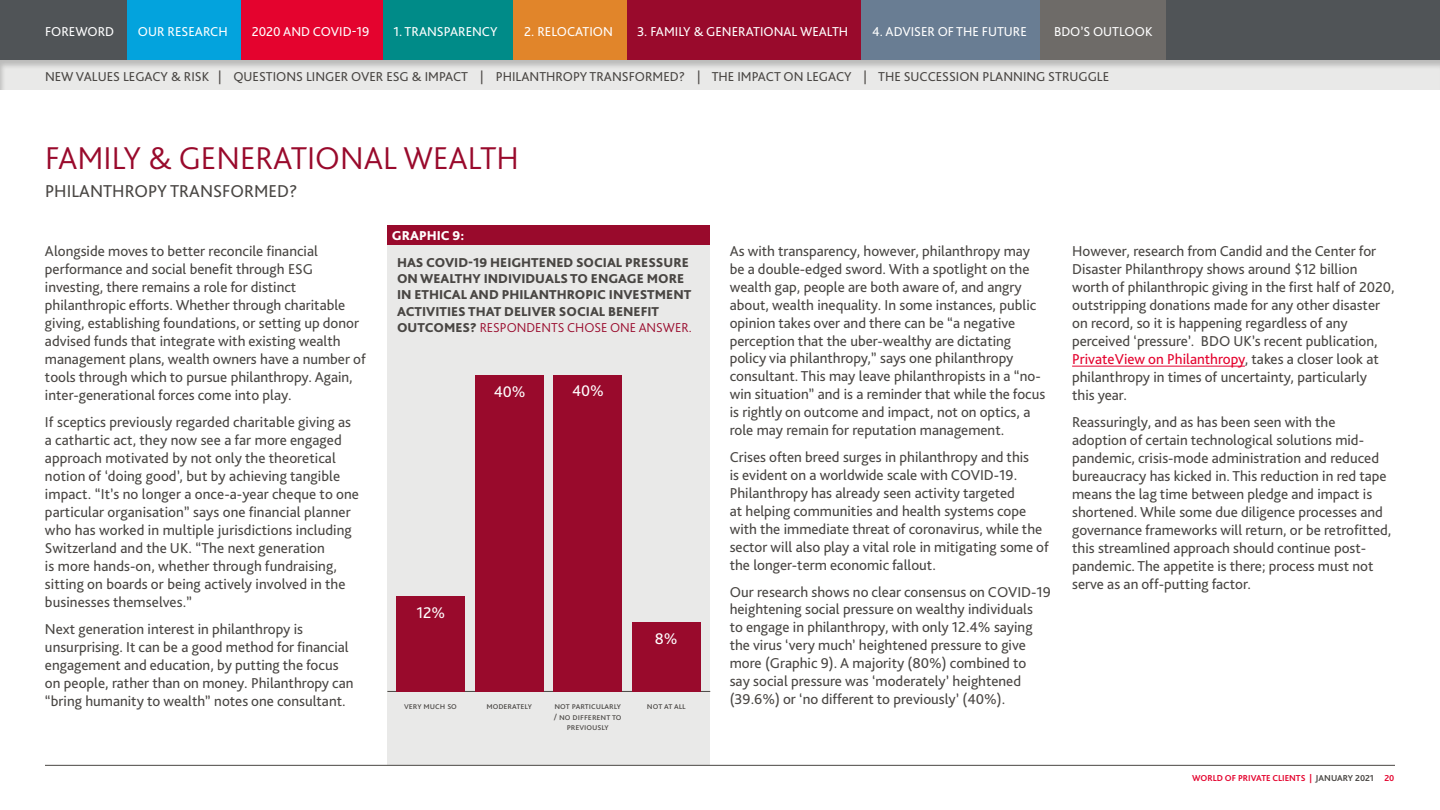
<style>
.page{position:relative;width:1440px;height:810px;background:#fff}
.page>*{position:absolute;margin:0;border:0;box-sizing:border-box;transform-origin:0 0}
.t1{font:300 33px "Bliss Pro";color:#990a2c}
.t2{font:18px "Bliss Pro";color:#494643}
.t3{font:16.2px "Bliss Pro";color:#fff}
.t4{font:15px/18px "Bliss Pro";color:#494643}
.t5{font:800 13.5px/16.2px "Bliss Pro";color:#494643}
.t6{font:13.5px "Bliss Pro";color:#494643}
.t7{font:13.5px "Bliss Pro";color:#fff}
.t8{font:800 13.5px "Bliss Pro";color:#fff}
.t9{font:9px/10.8px "Bliss Pro";color:#494643;text-align:center}
.t10{font:700 9px "Bliss Pro";color:#e4032e}
.s1{font-weight:300;color:#990a2c}
.s2{color:#e4032e}
.s3{color:#494643}
</style>
<div class="page">
<div style="left:0;top:0;width:1440px;height:61px;background:#505457"></div>
<div style="left:861px;top:0;width:179px;height:61px;background:#697d93"></div>
<div style="left:1040px;top:0;width:126px;height:61px;background:#6e6b68"></div>
<div style="left:627px;top:0;width:234px;height:61px;background:#990a2c"></div>
<div style="left:513px;top:0;width:114px;height:61px;background:#e1852a"></div>
<div style="left:383px;top:0;width:130px;height:61px;background:#008b88"></div>
<div style="left:241px;top:0;width:142px;height:61px;background:#e4032e"></div>
<div style="left:127px;top:0;width:114px;height:61px;background:#03a3dd"></div>
<div style="left:387px;top:244px;width:323px;height:521px;background:#e9e9e8"></div>
<hr style="left:1072px;top:366px;width:173px;height:1px;background:#e4032e">
<hr style="left:387px;top:691px;width:323px;height:1px;background:#494643">
<div style="left:387px;top:225px;width:323px;height:19px;background:#990a2c"></div>
<div style="left:397px;top:596px;width:68px;height:96px;background:#990a2c"></div>
<div style="left:475px;top:375px;width:69px;height:317px;background:#990a2c"></div>
<div style="left:554px;top:375px;width:68px;height:317px;background:#990a2c"></div>
<div style="left:632px;top:622px;width:69px;height:70px;background:#990a2c"></div>
<hr style="left:45px;top:765px;width:1350px;height:1px;background:#494643">
<div style="left:0;top:56px;width:1440px;height:35px;background:#000;opacity:.2"></div>
<p class="t7" style="left:45px;top:23px;width:71px">FOREWORD</p>
<p class="t7" style="left:138px;top:23px;width:91px">OUR RESEARCH</p>
<p class="t7" style="left:252px;top:23px;width:119px">2020 AND COVID-19</p>
<p class="t7" style="left:394px;top:23px;width:105px">1. TRANSPARENCY</p>
<p class="t7" style="left:524px;top:23px;width:90px">2. RELOCATION</p>
<p class="t7" style="left:637px;top:23px;width:213px">3. FAMILY &amp; GENERATIONAL WEALTH</p>
<p class="t7" style="left:872px;top:23px;width:156px">4. ADVISER OF THE FUTURE</p>
<p class="t7" style="left:1054px;top:23px;width:100px">BDO’S OUTLOOK</p>
<p class="t6" style="left:45px;top:68px;width:1066px">NEW VALUES LEGACY &amp; RISK | QUESTIONS LINGER OVER ESG &amp; IMPACT | PHILANTHROPY TRANSFORMED? | THE IMPACT ON LEGACY | THE SUCCESSION PLANNING STRUGGLE</p>
<h1 class="t1" style="left:45px;top:137px;width:475px">FAMILY &amp; GENERATIONAL WEALTH</h1>
<p class="t2" style="left:45px;top:179px;width:254px">PHILANTHROPY TRANSFORMED?</p>
<p class="t4" style="left:45px;top:242px;width:322px">Alongside moves to better reconcile financial performance and social benefit through ESG investing, there remains a role for distinct philanthropic efforts. Whether through charitable giving, establishing foundations, or setting up donor advised funds that integrate with existing wealth management plans, wealth owners have a number of tools through which to pursue philanthropy. Again, inter-generational forces come into play.</p>
<p class="t4" style="left:45px;top:413px;width:315px">If sceptics previously regarded charitable giving as a cathartic act, they now see a far more engaged approach motivated by not only the theoretical notion of ‘doing good’, but by achieving tangible impact. “It’s no longer a once-a-year cheque to one particular organisation” says one financial planner who has worked in multiple jurisdictions including Switzerland and the UK. “The next generation<br>is more hands-on, whether through fundraising, sitting on boards or being actively involved in the businesses themselves.”</p>
<p class="t4" style="left:45px;top:620px;width:310px">Next generation interest in philanthropy is unsurprising. It can be a good method for financial engagement and education, by putting the focus on people, rather than on money. Philanthropy can “bring humanity to wealth” notes one consultant.</p>
<p class="t8" style="left:392px;top:227px;width:74px">GRAPHIC 9:</p>
<p class="t5" style="left:397px;top:254px;width:296px">HAS COVID-19 HEIGHTENED SOCIAL PRESSURE ON WEALTHY INDIVIDUALS TO ENGAGE MORE IN ETHICAL AND PHILANTHROPIC INVESTMENT ACTIVITIES THAT DELIVER SOCIAL BENEFIT OUTCOMES? <span class="s1">RESPONDENTS CHOSE ONE ANSWER.</span></p>
<p class="t3" style="left:494px;top:381px;width:33px">40%</p>
<p class="t3" style="left:572px;top:381px;width:33px">40%</p>
<p class="t3" style="left:416px;top:602px;width:30px">12%</p>
<p class="t3" style="left:655px;top:628px;width:24px">8%</p>
<p class="t9" style="left:404px;top:700px;width:54px">very much so</p>
<p class="t9" style="left:486px;top:700px;width:47px">moderately</p>
<p class="t9" style="left:554px;top:700px;width:69px">not particularly / no different to previously</p>
<p class="t9" style="left:647px;top:700px;width:40px">not at all</p>
<p class="t4" style="left:730px;top:242px;width:317px">As with transparency, however, philanthropy may be a double-edged sword. With a spotlight on the wealth gap, people are both aware of, and angry about, wealth inequality. In some instances, public opinion takes over and there can be “a negative perception that the uber-wealthy are dictating policy via philanthropy,” says one philanthropy consultant. This may leave philanthropists in a “no&shy;win situation” and is a reminder that while the focus is rightly on outcome and impact, not on optics, a role may remain for reputation management.</p>
<p class="t4" style="left:730px;top:448px;width:321px">Crises often breed surges in philanthropy and this<br>is evident on a worldwide scale with COVID-19.<br>Philanthropy has already seen activity targeted<br>at helping communities and health systems cope with the immediate threat of coronavirus, while the sector will also play a vital role in mitigating some of the longer-term economic fallout.</p>
<p class="t4" style="left:730px;top:582px;width:323px">Our research shows no clear consensus on COVID-19 heightening social pressure on wealthy individuals<br>to engage in philanthropy, with only 12.4% saying the virus ‘very much’ heightened pressure to give more (Graphic 9). A majority (80%) combined to<br>say social pressure was ‘moderately’ heightened (39.6%) or ‘no different to previously’ (40%).</p>
<p class="t4" style="left:1072px;top:242px;width:324px">However, research from Candid and the Center for Disaster Philanthropy shows around $12 billion worth of philanthropic giving in the first half of 2020, outstripping donations made for any other disaster on record, so it is happening regardless of any perceived ‘pressure’. BDO UK’s recent publication, <span class="s2">PrivateView on Philanthropy</span>, takes a closer look at philanthropy in times of uncertainty, particularly<br>this year.</p>
<p class="t4" style="left:1072px;top:413px;width:321px">Reassuringly, and as has been seen with the adoption of certain technological solutions mid&shy;pandemic, crisis-mode administration and reduced bureaucracy has kicked in. This reduction in red tape means the lag time between pledge and impact is shortened. While some due diligence processes and governance frameworks will return, or be retrofitted, this streamlined approach should continue post&shy;pandemic. The appetite is there; process must not serve as an off-putting factor.</p>
<p class="t10" style="left:1192px;top:772px;width:204px">WORLD OF PRIVATE CLIENTS | <span class="s3">JANUARY 2021</span> 20</p>
</div>
